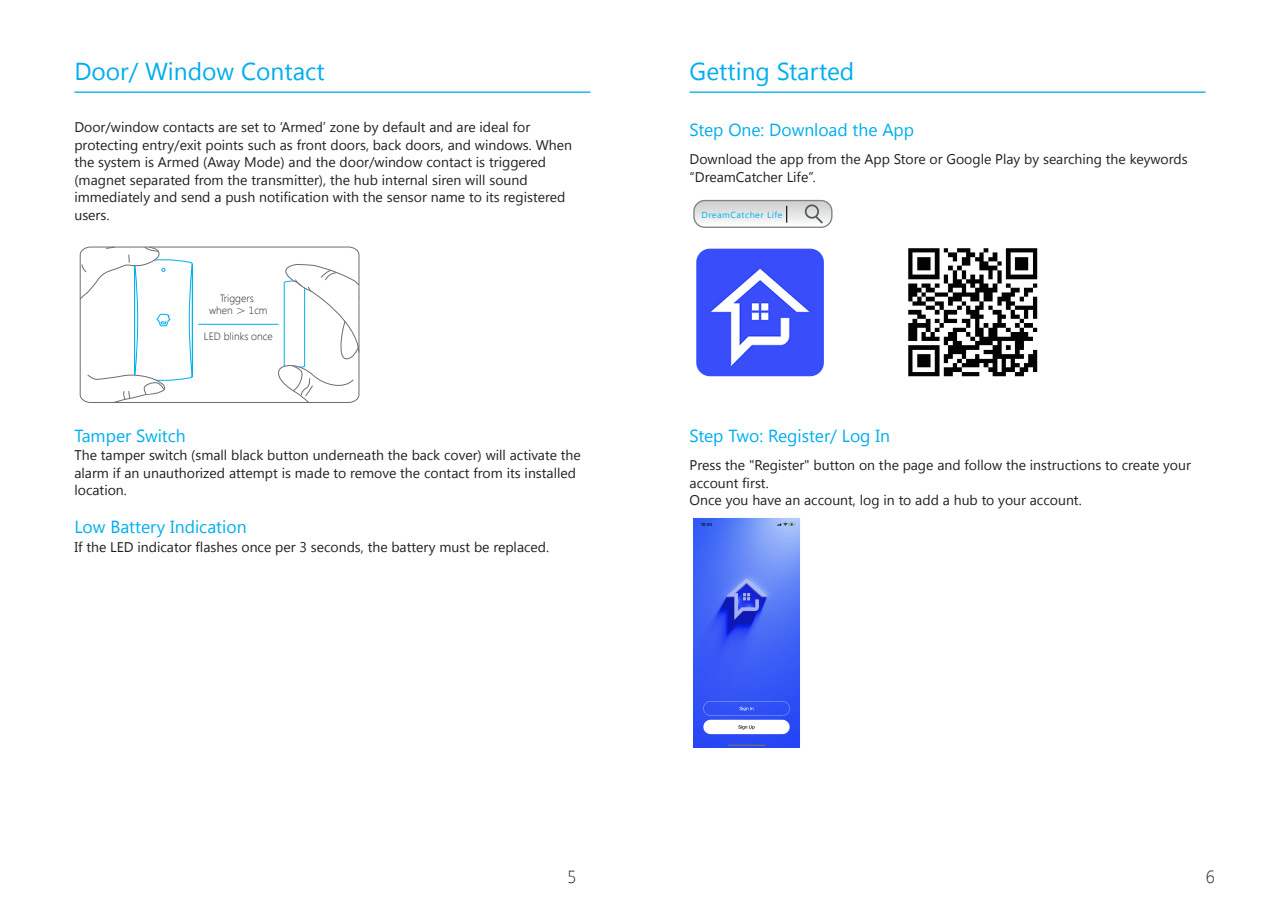
<style>
.page{position:relative;width:1280px;height:918px;background:#fff}
.page>*{position:absolute;margin:0;border:0;box-sizing:border-box;transform-origin:0 0}
.t1{font:24.5px "Segoe UI";color:#00aeef}
.Heading_2{font:17.5px "Segoe UI";color:#00aeef}
.t2{font:300 17.5px "Segoe UI";color:#231f20}
._8号黑{font:14px/17.5px "Segoe UI";color:#231f20}
.Heading_2-2{font:14px "Segoe UI";color:#231f20}
.t3{font:300 10.5px/12.6px "Segoe UI";color:#231f20;text-align:center}
.t4{font:8.75px "Segoe UI";letter-spacing:.05em;color:#00aeef}
.s1{font-family:"Adobe Song Std"}
</style>
<div class="page">
<hr style="left:74px;top:91px;width:516px;height:2px;background:#00aeef">
<svg style="left:80px;top:246px;width:280px;height:157px"></svg>
<hr style="left:198px;top:324px;width:80px;height:1px;background:#00aeef">
<hr style="left:690px;top:91px;width:515px;height:2px;background:#00aeef">
<img style="left:696px;top:249px;width:128px;height:127px">
<div style="left:693px;top:200px;width:139px;height:28px;border:1px solid #808284;border-radius:11px"></div>
<svg style="left:694px;top:201px;width:138px;height:26px"></svg>
<img style="left:908px;top:248px;width:130px;height:129px">
<img style="left:696px;top:520px;width:102px;height:225px">
<p class="t1" style="left:74px;top:55px;width:252px">Door/ Window Contact</p>
<p class="_8号黑" style="left:74px;top:118px;width:499px">Door/window contacts are set to ‘Armed’ zone by default and are ideal for protecting entry/exit points such as front doors, back doors, and windows. When the system is Armed (Away Mode) and the door/window contact is triggered (magnet separated from the transmitter), the hub internal siren will sound immediately and send a push notification with the sensor name to its registered users.</p>
<p class="t3" style="left:209px;top:291px;width:60px">Triggers when <span class="s1">＞</span> 1cm</p>
<p class="t3" style="left:204px;top:329px;width:70px">LED blinks once</p>
<p class="Heading_2" style="left:74px;top:424px;width:113px">Tamper Switch</p>
<p class="_8号黑" style="left:74px;top:446px;width:508px">The tamper switch (small black button underneath the back cover) will activate the alarm if an unauthorized attempt is made to remove the contact from its installed location.</p>
<p class="Heading_2" style="left:74px;top:515px;width:174px">Low Battery Indication</p>
<p class="_8号黑" style="left:74px;top:538px;width:476px">If the LED indicator flashes once per 3 seconds, the battery must be replaced.</p>
<p class="t1" style="left:690px;top:55px;width:166px">Getting Started</p>
<p class="Heading_2" style="left:690px;top:118px;width:226px">Step One: Download the App</p>
<p class="_8号黑" style="left:690px;top:150px;width:499px">Download the app from the App Store or Google Play by searching the keywords</p>
<p class="_8号黑" style="left:690px;top:167px;width:128px">“DreamCatcher Life”.</p>
<p class="t4" style="left:701px;top:208px;width:82px">DreamCatcher Life</p>
<p class="Heading_2" style="left:690px;top:424px;width:202px">Step Two: Register/ Log In</p>
<p class="Heading_2-2" style="left:690px;top:455px;width:503px">Press the "Register" button on the page and follow the instructions to create your</p>
<p class="Heading_2-2" style="left:690px;top:473px;width:81px">account first.</p>
<p class="Heading_2-2" style="left:690px;top:490px;width:394px">Once you have an account, log in to add a hub to your account.</p>
<p class="t2" style="left:567px;top:865px;width:11px">5</p>
<p class="t2" style="left:1206px;top:865px;width:11px">6</p>
</div>
